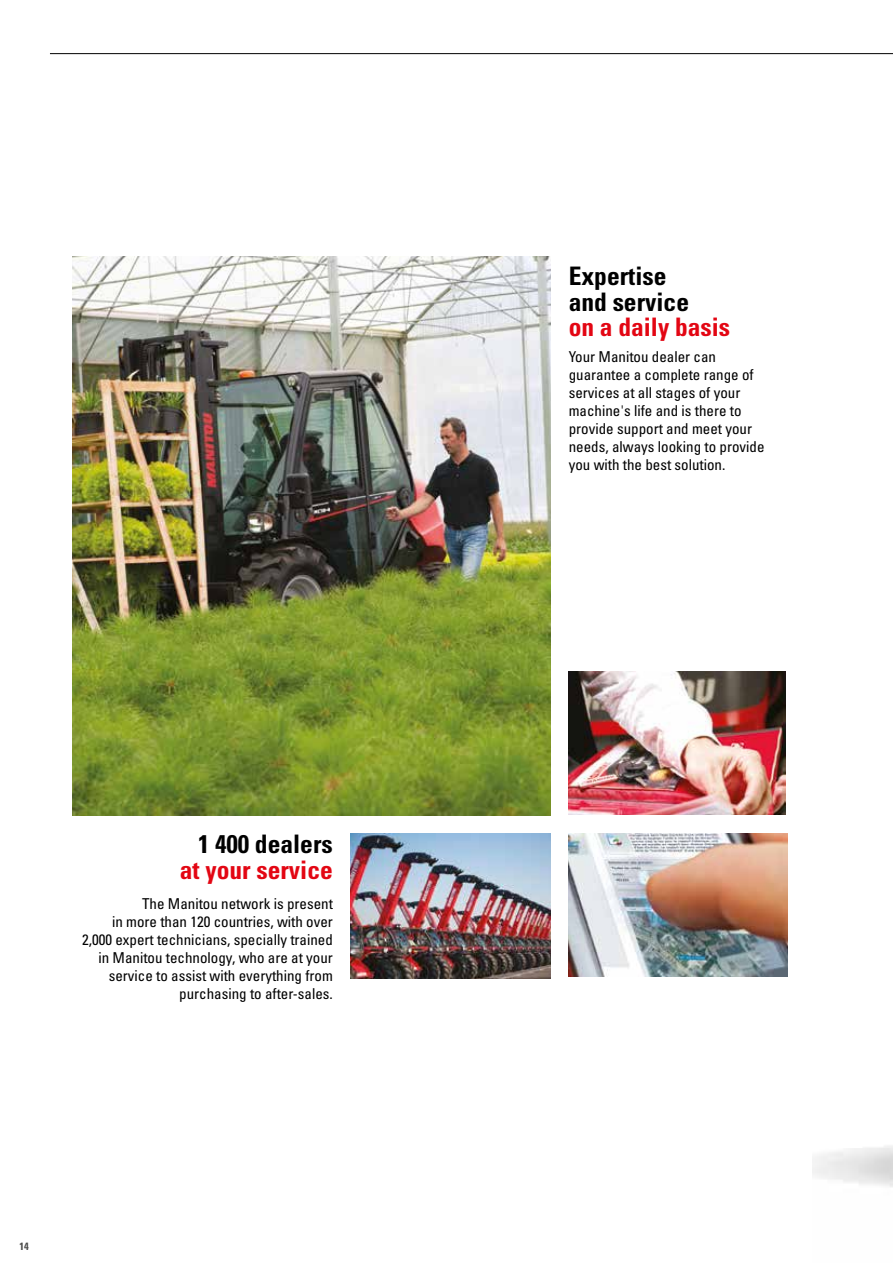
<style>
.page{position:relative;width:893px;height:1263px;background:#fff}
.page>*{position:absolute;margin:0;border:0;box-sizing:border-box;transform-origin:0 0}
.t1{font:25.5px/25.5px "Univers LTCYR 67 Bold Cond";color:#000}
.t2{font:25.5px "Univers LTCYR 67 Bold Cond";color:#e30613}
.t3{font:condensed 15px/18px "Univers LTCYR 57";color:#000}
.t4{font:10.5px "Univers LTCYR 67 Bold Cond";color:#4a4a49}
</style>
<div class="page">
<hr style="left:50px;top:53px;width:843px;height:1px;background:#000">
<img style="left:72px;top:256px;width:479px;height:560px">
<img style="left:569px;top:672px;width:217px;height:143px">
<img style="left:351px;top:833px;width:200px;height:145px">
<img style="left:569px;top:833px;width:218px;height:143px">
<h1 class="t1" style="left:198px;top:831px;width:136px">1 400 dealers</h1>
<h1 class="t2" style="left:180px;top:854px;width:154px">at your service</h1>
<p class="t3" style="left:82px;top:894px;width:252px;text-align:right">The Manitou network is present<br>in more than 120 countries, with over 2,000 expert technicians, specially trained in Manitou technology, who are at your service to assist with everything from purchasing to after-sales.</p>
<p class="t4" style="left:19px;top:1239px;width:11px">14</p>
<h1 class="t1" style="left:569px;top:263px;width:122px">Expertise and service</h1>
<h1 class="t2" style="left:569px;top:311px;width:163px">on a daily basis</h1>
<p class="t3" style="left:569px;top:347px;width:197px">Your Manitou dealer can guarantee a complete range of services at all stages of your machine's life and is there to provide support and meet your needs, always looking to provide you with the best solution.</p>
</div>
